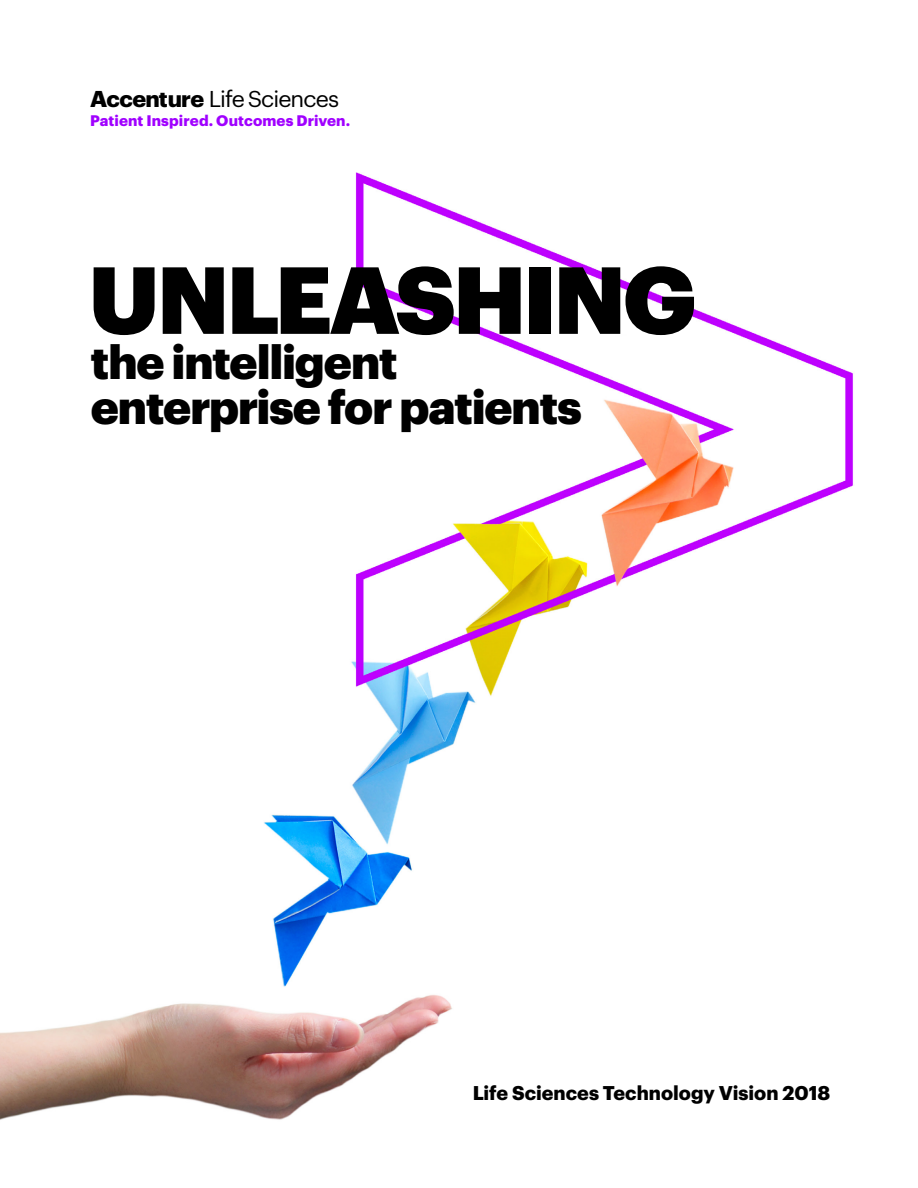
<style>
.page{position:relative;width:918px;height:1188px;background:#fff}
.page>*{position:absolute;margin:0;border:0;box-sizing:border-box;transform-origin:0 0}
.t1{font:900 93px "Graphik";letter-spacing:-.04em;color:#000}
.t2{font:900 46.5px/45px "Graphik";letter-spacing:-.025em;color:#000}
.t3{font:22.5px "Graphik";letter-spacing:-.04em;color:#000}
.t4{font:700 19.5px "Graphik";color:#000}
.t5{font:700 15px "Graphik";letter-spacing:.005em;color:#a000ff}
.s1{font-weight:700}
</style>
<div class="page">
<img style="left:0;top:172px;width:853px;height:948px">
<p class="t3" style="left:90px;top:82px;width:250px"><span class="s1">Accenture</span> Life Sciences</p>
<p class="t5" style="left:90px;top:109px;width:262px">Patient Inspired. Outcomes Driven.</p>
<h1 class="t1" style="left:88px;top:228px;width:610px">UNLEASHING</h1>
<p class="t2" style="left:91px;top:336px;width:492px">the intelligent enterprise for patients</p>
<p class="t4" style="left:473px;top:1078px;width:359px">Life Sciences Technology Vision 2018</p>
</div>
